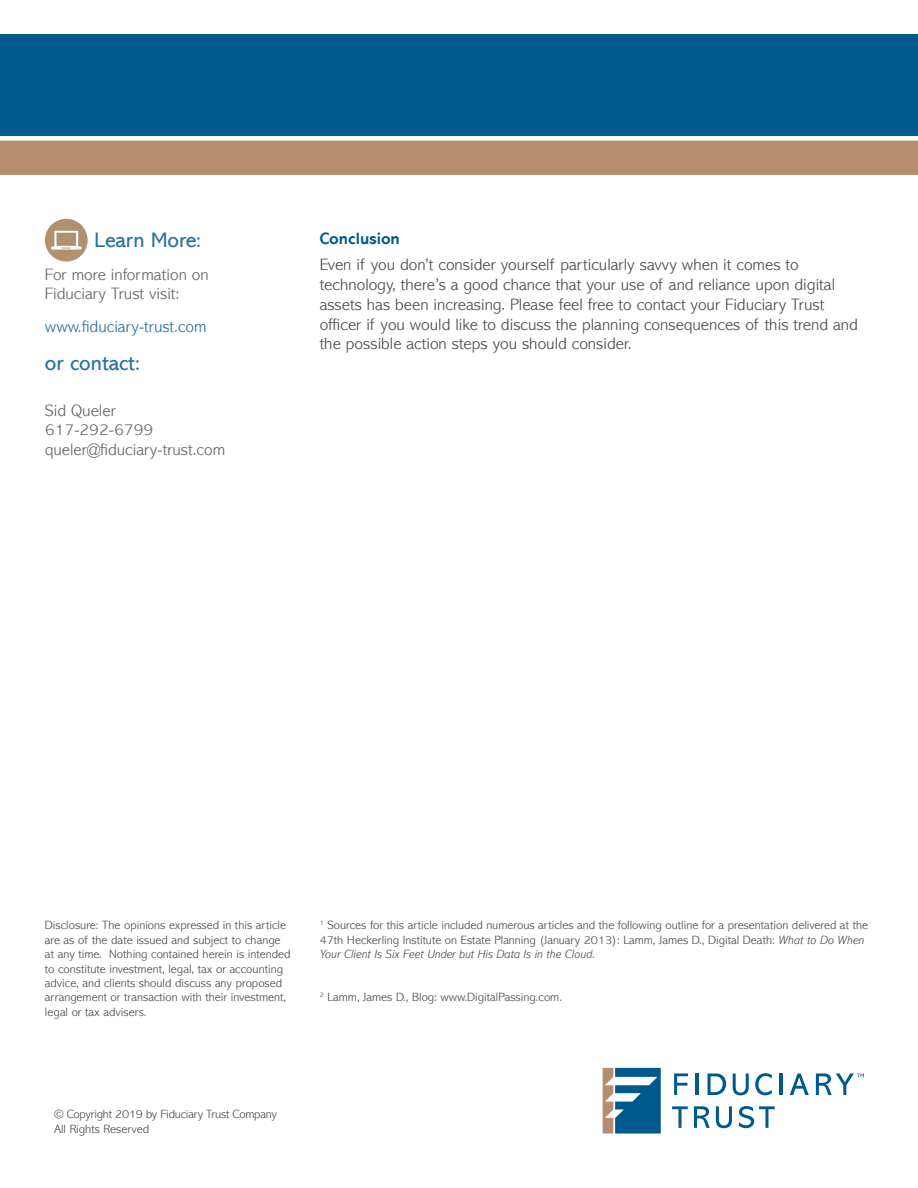
<style>
.page{position:relative;width:918px;height:1188px;background:#fff}
.page>*{position:absolute;margin:0;border:0;box-sizing:border-box;transform-origin:0 0}
.t1{font:21px "Abadi MT Std";color:#00598c}
.BODY{font:300 16.5px/19.8px "Abadi MT Std";color:#4b4c4d}
.t2{font:300 16.5px "Abadi MT Std";color:#00598c}
.SECTION_HEADER{font:700 16.5px "Abadi MT Std";color:#00598c}
.DISCLOSURES{font:300 12px/14.4px "Abadi MT Std";color:#4b4c4d}
.DISCLOSURES-2{font:300 12px/15px "Abadi MT Std";letter-spacing:-.02em;color:#4b4c4d}
.s1{font-style:italic}
</style>
<div class="page">
<div style="left:45px;top:219px;width:43px;height:43px;background:#af916f;border-radius:50%"></div>
<svg style="left:51px;top:231px;width:31px;height:19px"></svg>
<div style="left:0;top:35px;width:918px;height:101px;background:#00598c"></div>
<div style="left:0;top:141px;width:918px;height:34px;background:#b48e6f"></div>
<svg style="left:603px;top:1068px;width:58px;height:66px"></svg>
<svg style="left:674px;top:1073px;width:14px;height:22px"></svg>
<hr style="left:696px;top:1074px;width:3px;height:21px;background:#00598c">
<svg style="left:708px;top:1074px;width:18px;height:21px"></svg>
<svg style="left:733px;top:1074px;width:16px;height:21px"></svg>
<svg style="left:755px;top:1073px;width:17px;height:22px"></svg>
<hr style="left:780px;top:1074px;width:3px;height:21px;background:#00598c">
<svg style="left:790px;top:1074px;width:19px;height:21px"></svg>
<svg style="left:672px;top:1106px;width:16px;height:22px"></svg>
<svg style="left:694px;top:1106px;width:16px;height:22px"></svg>
<svg style="left:716px;top:1106px;width:16px;height:22px"></svg>
<svg style="left:739px;top:1106px;width:36px;height:22px"></svg>
<svg style="left:816px;top:1073px;width:48px;height:22px"></svg>
<h1 class="t1" style="left:94px;top:228px;width:108px">Learn More:</h1>
<h2 class="BODY" style="left:45px;top:265px;width:165px">For more information on<br>Fiduciary Trust visit:</h2>
<h2 class="t2" style="left:45px;top:318px;width:163px">www.fiduciary-trust.com</h2>
<h1 class="t1" style="left:45px;top:351px;width:96px">or contact:</h1>
<h2 class="BODY" style="left:45px;top:401px;width:182px">Sid Queler<br>617-292-6799 queler@fiduciary-trust.com</h2>
<p class="SECTION_HEADER" style="left:320px;top:229px;width:82px">Conclusion</p>
<p class="BODY" style="left:320px;top:255px;width:540px">Even if you don’t consider yourself particularly savvy when it comes to technology, there’s a good chance that your use of and reliance upon digital assets has been increasing. Please feel free to contact your Fiduciary Trust officer if you would like to discuss the planning consequences of this trend and the possible action steps you should consider.</p>
<p class="DISCLOSURES" style="left:45px;top:918px;width:247px">Disclosure: The opinions expressed in this article are as of the date issued and subject to change at any time. Nothing contained herein is intended to constitute investment, legal, tax or accounting advice, and clients should discuss any proposed arrangement or transaction with their investment, legal or tax advisers.</p>
<p class="DISCLOSURES" style="left:320px;top:918px;width:550px"><sup>1</sup> Sources for this article included numerous articles and the following outline for a presentation delivered at the<br>47th Heckerling Institute on Estate Planning (January 2013): Lamm, James D., Digital Death: <span class="s1">What to Do When<br>Your Client Is Six Feet Under but His Data Is in the Cloud.</span></p>
<p class="DISCLOSURES" style="left:320px;top:990px;width:244px"><sup>2</sup> Lamm, James D., Blog: www.DigitalPassing.com.</p>
<p class="DISCLOSURES-2" style="left:54px;top:1106px;width:225px">© Copyright 2019 by Fiduciary Trust Company<br>All Rights Reserved</p>
</div>
